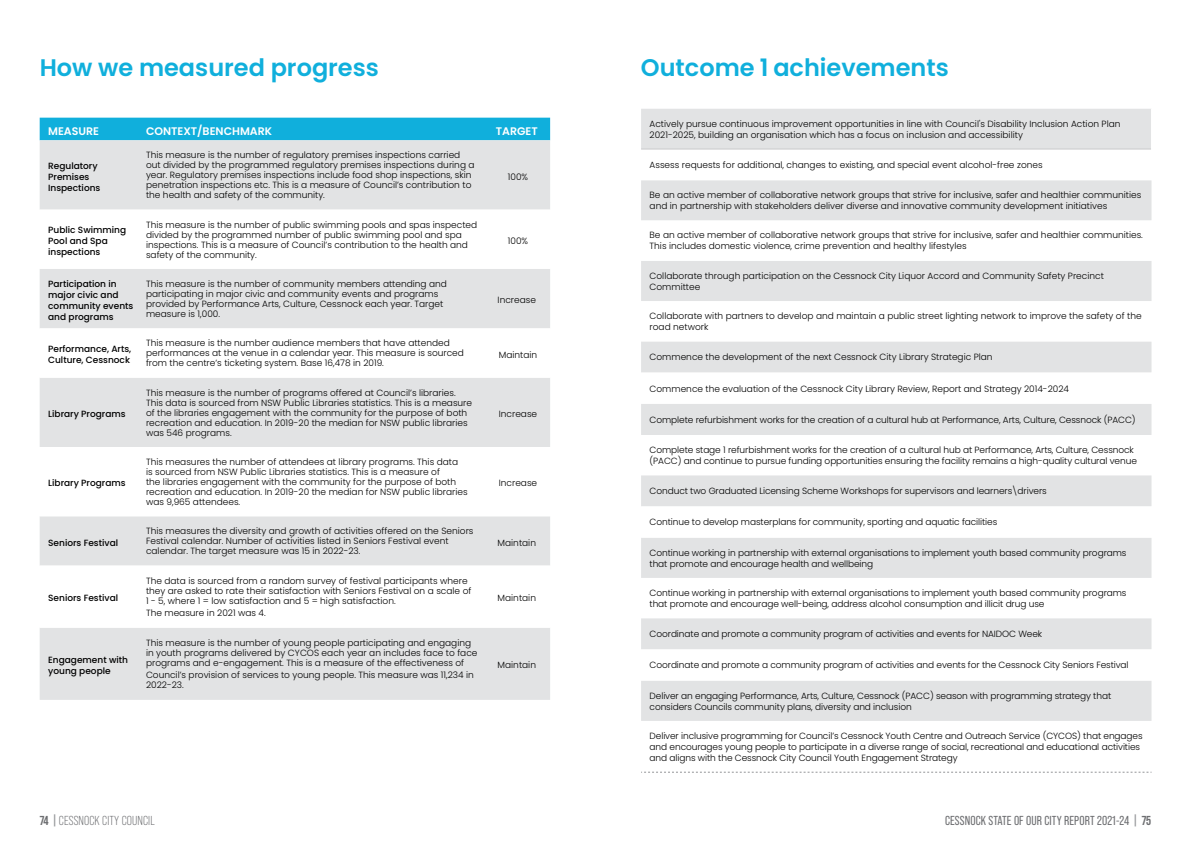
<style>
.page{position:relative;width:1191px;height:842px;background:#fff}
.page>*{position:absolute;margin:0;border:0;box-sizing:border-box;transform-origin:0 0}
.t1{font:600 24px "Poppins";color:#10afdc}
.t2{font:13px "Bebas Neue Pro";letter-spacing:.01em;color:#6d6e71}
.t3{font:13px "Bebas Neue Pro";letter-spacing:.01em;color:#6d6e71}
.t4{font:600 11px "Poppins";color:#fff}
.t5{font:300 9px/10px "Poppins";color:#000}
.t6{font:500 9px/11px "Poppins";color:#000}
.s1{font-weight:700}
.s2{font-weight:700;font-size:12.1px;color:#97999c}
</style>
<div class="page">
<div style="left:40px;top:118px;width:510px;height:22px;background:#10afdc"></div>
<div style="left:40px;top:140px;width:510px;height:560px;background:#e2e3e4"></div>
<svg style="left:40px;top:210px;width:510px;height:418px"></svg>
<div style="left:641px;top:109px;width:510px;height:612px;background:#e2e3e4"></div>
<svg style="left:641px;top:150px;width:510px;height:531px"></svg>
<svg style="left:641px;top:772px;width:510px;height:1px"></svg>
<hr style="left:641px;top:149px;width:510px;height:1px;background:#c9cacc">
<h1 class="t1" style="left:40px;top:54px;width:341px">How we measured progress</h1>
<p class="t4" style="left:48px;top:125px;width:52px">MEASURE</p>
<p class="t4" style="left:146px;top:125px;width:128px">CONTEXT/BENCHMARK</p>
<p class="t4" style="left:496px;top:125px;width:43px">TARGET</p>
<p class="t6" style="left:48px;top:160px;width:54px">Regulatory<br>Premises<br>Inspections</p>
<p class="t5" style="left:146px;top:150px;width:330px">This measure is the number of regulatory premises inspections carried out divided by the programmed regulatory premises inspections during a year. Regulatory premises inspections include food shop inspections, skin penetration inspections etc. This is a measure of Council’s contribution to the health and safety of the community.</p>
<p class="t5" style="left:508px;top:172px;width:22px">100%</p>
<p class="t6" style="left:48px;top:224px;width:80px">Public Swimming<br>Pool and Spa inspections</p>
<p class="t5" style="left:146px;top:219px;width:333px">This measure is the number of public swimming pools and spas inspected divided by the programmed number of public swimming pool and spa inspections. This is a measure of Council’s contribution to the health and safety of the community.</p>
<p class="t6" style="left:48px;top:278px;width:87px">Participation in major civic and community events and programs</p>
<p class="t5" style="left:146px;top:279px;width:302px">This measure is the number of community members attending and participating in major civic and community events and programs provided by Performance Arts, Culture, Cessnock each year. Target measure is 1,000.</p>
<p class="t5" style="left:508px;top:236px;width:22px">100%</p>
<p class="t5" style="left:497px;top:295px;width:40px">Increase</p>
<p class="t6" style="left:48px;top:344px;width:85px">Performance, Arts,<br>Culture, Cessnock</p>
<p class="t5" style="left:146px;top:338px;width:319px">This measure is the number audience members that have attended performances at the venue in a calendar year. This measure is sourced from the centre’s ticketing system. Base 16,478 in 2019.</p>
<p class="t5" style="left:499px;top:350px;width:40px">Maintain</p>
<p class="t6" style="left:48px;top:408px;width:79px">Library Programs</p>
<p class="t6" style="left:48px;top:478px;width:79px">Library Programs</p>
<p class="t5" style="left:146px;top:387px;width:328px">This measure is the number of programs offered at Council’s libraries.<br>This data is sourced from NSW Public Libraries statistics. This is a measure of the libraries engagement with the community for the purpose of both recreation and education. In 2019-20 the median for NSW public libraries was 546 programs.</p>
<p class="t5" style="left:146px;top:457px;width:323px">This measures the number of attendees at library programs. This data<br>is sourced from NSW Public Libraries statistics. This is a measure of<br>the libraries engagement with the community for the purpose of both recreation and education. In 2019-20 the median for NSW public libraries was 9,965 attendees.</p>
<p class="t5" style="left:499px;top:409px;width:40px">Increase</p>
<p class="t5" style="left:499px;top:478px;width:40px">Increase</p>
<p class="t6" style="left:48px;top:537px;width:71px">Seniors Festival</p>
<p class="t5" style="left:146px;top:526px;width:329px">This measures the diversity and growth of activities offered on the Seniors<br>Festival calendar. Number of activities listed in Seniors Festival event calendar. The target measure was 15 in 2022-23.</p>
<p class="t5" style="left:497px;top:537px;width:40px">Maintain</p>
<p class="t6" style="left:48px;top:593px;width:71px">Seniors Festival</p>
<p class="t5" style="left:146px;top:575px;width:327px">The data is sourced from a random survey of festival participants where they are asked to rate their satisfaction with Seniors Festival on a scale of<br>1 - 5, where 1 = low satisfaction and 5 = high satisfaction.</p>
<p class="t5" style="left:146px;top:608px;width:121px">The measure in 2021 was 4.</p>
<p class="t5" style="left:497px;top:593px;width:40px">Maintain</p>
<p class="t6" style="left:48px;top:654px;width:81px">Engagement with young people</p>
<p class="t5" style="left:146px;top:637px;width:333px">This measure is the number of young people participating and engaging in youth programs delivered by CYCOS each year an includes face to face programs and e-engagement. This is a measure of the effectiveness of</p>
<p class="t5" style="left:146px;top:670px;width:329px">Council’s provision of services to young people. This measure was 11,234 in<br>2022-23.</p>
<p class="t5" style="left:497px;top:660px;width:40px">Maintain</p>
<h1 class="t1" style="left:641px;top:54px;width:309px">Outcome 1 achievements</h1>
<p class="t5" style="left:649px;top:118px;width:472px;line-height:11px">Actively pursue continuous improvement opportunities in line with Council's Disability Inclusion Action Plan<br>2021-2025, building an organisation which has a focus on inclusion and accessibility</p>
<p class="t5" style="left:649px;top:160px;width:394px">Assess requests for additional, changes to existing, and special event alcohol-free zones</p>
<p class="t5" style="left:649px;top:190px;width:493px;line-height:11px">Be an active member of collaborative network groups that strive for inclusive, safer and healthier communities and in partnership with stakeholders deliver diverse and innovative community development initiatives</p>
<p class="t5" style="left:649px;top:230px;width:495px;line-height:11px">Be an active member of collaborative network groups that strive for inclusive, safer and healthier communities.<br>This includes domestic violence, crime prevention and healthy lifestyles</p>
<p class="t5" style="left:649px;top:270px;width:456px;line-height:11px">Collaborate through participation on the Cessnock City Liquor Accord and Community Safety Precinct<br>Committee</p>
<p class="t5" style="left:649px;top:310px;width:493px;line-height:11px">Collaborate with partners to develop and maintain a public street lighting network to improve the safety of the road network</p>
<p class="t5" style="left:649px;top:352px;width:344px">Commence the development of the next Cessnock City Library Strategic Plan</p>
<p class="t5" style="left:649px;top:383px;width:421px">Commence the evaluation of the Cessnock City Library Review, Report and Strategy 2014-2024</p>
<p class="t5" style="left:649px;top:415px;width:487px">Complete refurbishment works for the creation of a cultural hub at Performance, Arts, Culture, Cessnock (PACC)</p>
<p class="t5" style="left:649px;top:444px;width:489px;line-height:11px">Complete stage 1 refurbishment works for the creation of a cultural hub at Performance, Arts, Culture, Cessnock (PACC) and continue to pursue funding opportunities ensuring the facility remains a high-quality cultural venue</p>
<p class="t5" style="left:649px;top:486px;width:399px">Conduct two Graduated Licensing Scheme Workshops for supervisors and learners\drivers</p>
<p class="t5" style="left:649px;top:517px;width:349px">Continue to develop masterplans for community, sporting and aquatic facilities</p>
<p class="t5" style="left:649px;top:547px;width:478px;line-height:11px">Continue working in partnership with external organisations to implement youth based community programs that promote and encourage health and wellbeing</p>
<p class="t5" style="left:649px;top:587px;width:478px;line-height:11px">Continue working in partnership with external organisations to implement youth based community programs that promote and encourage well-being, address alcohol consumption and illicit drug use</p>
<p class="t5" style="left:649px;top:629px;width:394px">Coordinate and promote a community program of activities and events for NAIDOC Week</p>
<p class="t5" style="left:649px;top:660px;width:480px">Coordinate and promote a community program of activities and events for the Cessnock City Seniors Festival</p>
<p class="t5" style="left:649px;top:690px;width:463px;line-height:11px">Deliver an engaging Performance, Arts, Culture, Cessnock (PACC) season with programming strategy that considers Councils community plans, diversity and inclusion</p>
<p class="t5" style="left:649px;top:730px;width:494px;line-height:11px">Deliver inclusive programming for Council’s Cessnock Youth Centre and Outreach Service (CYCOS) that engages and encourages young people to participate in a diverse range of social, recreational and educational activities and aligns with the Cessnock City Council Youth Engagement Strategy</p>
<h2 class="t3" style="left:40px;top:813px;width:117px"><span class="s1">74</span> <span class="s2">|</span>CESSNOCK CITY COUNCIL</h2>
<h2 class="t2" style="left:945px;top:813px;width:208px">CESSNOCK STATE OF OUR CITY REPORT 2021-24 <span class="s2">|</span> <span class="s1">75</span></h2>
</div>
